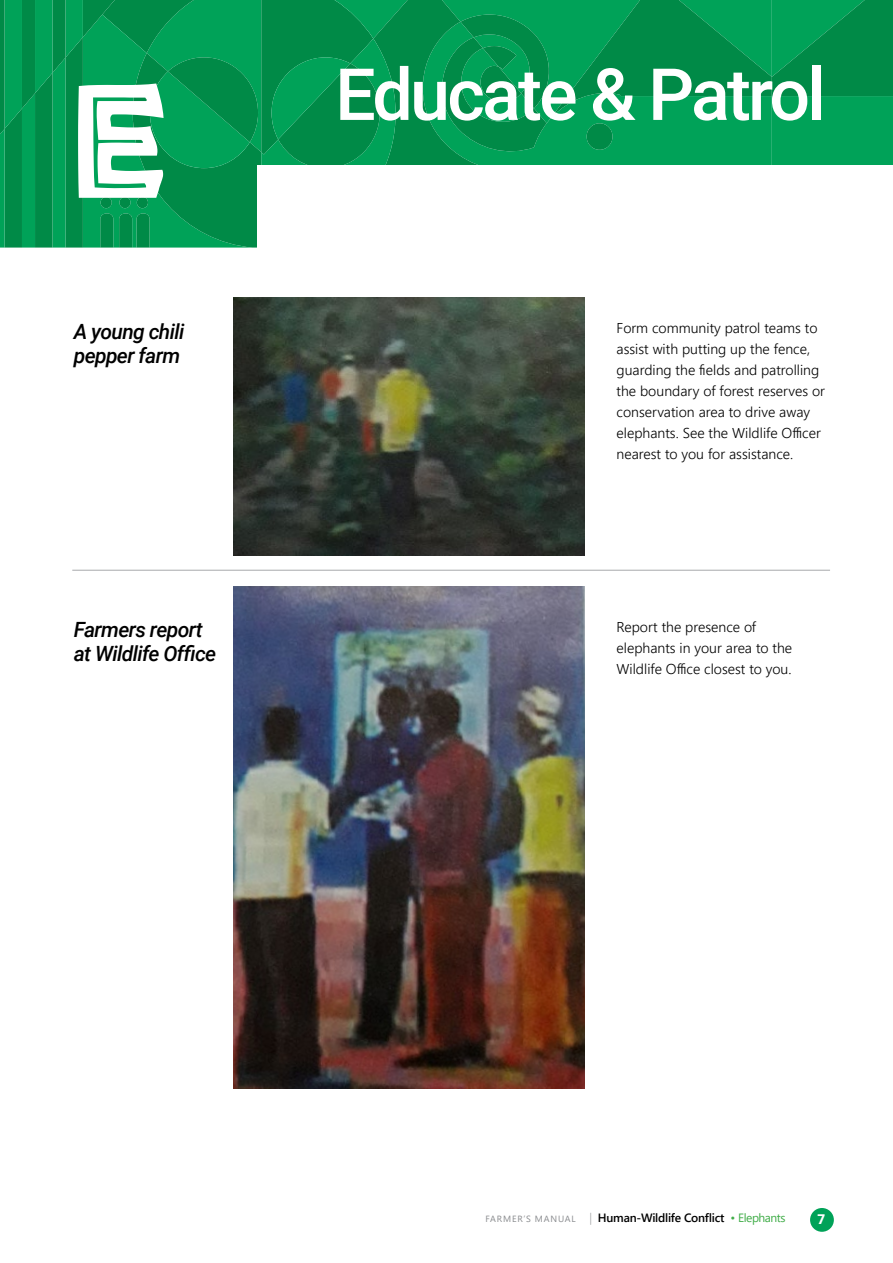
<style>
.page{position:relative;width:893px;height:1263px;background:#fff}
.page>*{position:absolute;margin:0;border:0;box-sizing:border-box;transform-origin:0 0}
.t1{font:150px "African";color:#fff}
.t2{font:500 72px "Roboto";letter-spacing:-.04em;color:#fff}
.t3{font:italic 500 21px/24px "Roboto";letter-spacing:-.03em;color:#000}
.t4{font:300 14.25px/21px "Segoe UI";color:#000}
.t5{font:900 13.5px "Roboto";color:#fff}
.t6{font:600 12px "Segoe UI";letter-spacing:-.02em;color:#000}
.s1{font-weight:400;font-size:9px;color:#888a8d}
.s2{font-weight:300;color:#8f9194}
.s3{font-weight:400;color:#41ad49}
</style>
<div class="page">
<svg style="left:0;top:0;width:893px;height:248px;background:#019750"></svg>
<div style="left:810px;top:1208px;width:24px;height:24px;background:#00a258;border-radius:50%"></div>
<div style="left:258px;top:165px;width:635px;height:122px;background:#fff"></div>
<img style="left:234px;top:298px;width:351px;height:257px">
<img style="left:234px;top:586px;width:351px;height:503px">
<hr style="left:72px;top:570px;width:758px;height:1px;background:#a7a9ac">
<h1 class="t1" style="left:74px;top:81px;width:96px">e</h1>
<h3 class="t3" style="left:74px;top:319px;width:112px">A young chili pepper farm</h3>
<h3 class="t3" style="left:74px;top:617px;width:144px">Farmers report at Wildlife Office</h3>
<h2 class="t2" style="left:335px;top:44px;width:492px">Educate &amp; Patrol</h2>
<p class="t4" style="left:616px;top:316px;width:210px">Form community patrol teams to assist with putting up the fence, guarding the fields and patrolling the boundary of forest reserves or conservation area to drive away elephants. See the Wildlife Officer nearest to you for assistance.</p>
<p class="t4" style="left:616px;top:615px;width:177px">Report the presence of elephants in your area to the<br>Wildlife Office closest to you.</p>
<p class="t6" style="left:485px;top:1206px;width:302px"><span class="s1">FARMER’S Ma nua l</span> <span class="s2">|</span> Human-Wildlife Conflict <span class="s3">• Elephants</span></p>
<p class="t5" style="left:818px;top:1210px;width:9px">7</p>
</div>
